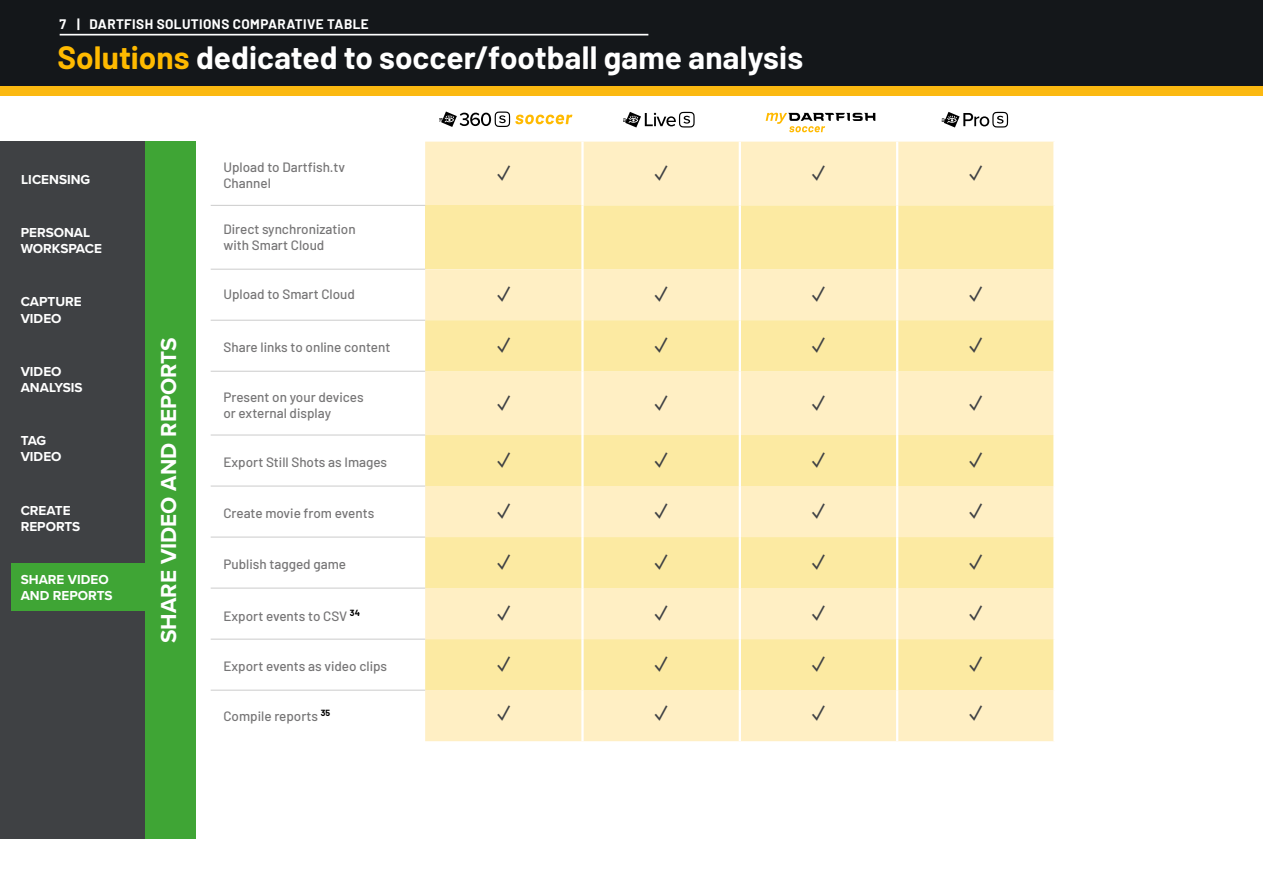
<style>
.page{position:relative;width:1263px;height:893px;background:#fff}
.page>*{position:absolute;margin:0;border:0;box-sizing:border-box;transform-origin:0 0}
.t1{font:700 31.5px "Barlow";color:#fff}
.t2{font:600 24px "Proxima Nova";color:#3f4144}
.t3{font:700 22.5px "Proxima Nova";color:#fff}
.t4{font:500 13.5px/16.2px "Barlow";color:#767576}
.t5{font:700 13.5px/16.2px "Proxima Nova";color:#fff}
.t6{font:700 13.5px "Barlow";letter-spacing:.03em;color:#fff}
.s1{color:#ffba00}
</style>
<div class="page">
<div style="left:0;top:86px;width:1263px;height:9px;background:#fbb911"></div>
<div style="left:0;top:0;width:1263px;height:86px;background:#14171a"></div>
<hr style="left:60px;top:34px;width:588px;height:2px;background:#fff">
<div style="left:425px;top:142px;width:628px;height:599px;background:#ffefc4"></div>
<div style="left:425px;top:205px;width:157px;height:64px;background:#fceaa2"></div>
<div style="left:584px;top:205px;width:469px;height:64px;background:#fceaa2"></div>
<svg style="left:425px;top:320px;width:628px;height:370px;background:#fdecb1"></svg>
<hr style="left:211px;top:269px;width:214px;height:1px;background:#d1d1d1">
<hr style="left:211px;top:320px;width:214px;height:1px;background:#d1d1d1">
<hr style="left:211px;top:371px;width:214px;height:1px;background:#d1d1d1">
<hr style="left:211px;top:434px;width:214px;height:2px;background:#d1d1d1">
<hr style="left:211px;top:485px;width:214px;height:2px;background:#d1d1d1">
<hr style="left:211px;top:536px;width:214px;height:2px;background:#d1d1d1">
<hr style="left:211px;top:588px;width:214px;height:1px;background:#d1d1d1">
<hr style="left:211px;top:639px;width:214px;height:1px;background:#d1d1d1">
<hr style="left:581px;top:588px;width:3px;height:51px;background:#fff">
<hr style="left:581px;top:639px;width:3px;height:51px;background:#fff">
<hr style="left:581px;top:205px;width:3px;height:64px;background:#fff">
<hr style="left:739px;top:205px;width:2px;height:64px;background:#fff">
<hr style="left:896px;top:205px;width:2px;height:64px;background:#fff">
<hr style="left:581px;top:320px;width:3px;height:51px;background:#fff">
<hr style="left:739px;top:320px;width:2px;height:51px;background:#fff">
<hr style="left:896px;top:320px;width:2px;height:51px;background:#fff">
<hr style="left:581px;top:371px;width:3px;height:64px;background:#fff">
<hr style="left:739px;top:371px;width:2px;height:64px;background:#fff">
<hr style="left:896px;top:371px;width:2px;height:64px;background:#fff">
<hr style="left:581px;top:435px;width:3px;height:51px;background:#fff">
<hr style="left:739px;top:435px;width:2px;height:51px;background:#fff">
<hr style="left:896px;top:435px;width:2px;height:51px;background:#fff">
<hr style="left:581px;top:486px;width:3px;height:51px;background:#fff">
<hr style="left:739px;top:486px;width:2px;height:51px;background:#fff">
<hr style="left:896px;top:486px;width:2px;height:51px;background:#fff">
<hr style="left:581px;top:537px;width:3px;height:51px;background:#fff">
<hr style="left:739px;top:537px;width:2px;height:51px;background:#fff">
<hr style="left:896px;top:537px;width:2px;height:51px;background:#fff">
<hr style="left:739px;top:588px;width:2px;height:51px;background:#fff">
<hr style="left:896px;top:588px;width:2px;height:51px;background:#fff">
<hr style="left:739px;top:639px;width:2px;height:51px;background:#fff">
<hr style="left:896px;top:639px;width:2px;height:51px;background:#fff">
<hr style="left:581px;top:690px;width:3px;height:51px;background:#fff">
<hr style="left:581px;top:142px;width:3px;height:63px;background:#fff">
<hr style="left:739px;top:142px;width:2px;height:63px;background:#fff">
<hr style="left:896px;top:142px;width:2px;height:63px;background:#fff">
<hr style="left:581px;top:269px;width:3px;height:51px;background:#fff">
<hr style="left:739px;top:269px;width:2px;height:51px;background:#fff">
<hr style="left:896px;top:269px;width:2px;height:51px;background:#fff">
<hr style="left:739px;top:690px;width:2px;height:51px;background:#fff">
<hr style="left:896px;top:690px;width:2px;height:51px;background:#fff">
<hr style="left:211px;top:205px;width:214px;height:1px;background:#d1d1d1">
<hr style="left:211px;top:690px;width:214px;height:1px;background:#d1d1d1">
<div style="left:144px;top:142px;width:52px;height:697px;background:#3fa535"></div>
<div style="left:0;top:142px;width:144px;height:697px;background:#3f4144"></div>
<div style="left:12px;top:563px;width:140px;height:48px;background:#3fa535"></div>
<svg style="left:623px;top:112px;width:72px;height:16px"></svg>
<svg style="left:941px;top:112px;width:67px;height:16px"></svg>
<svg style="left:766px;top:113px;width:109px;height:19px"></svg>
<svg style="left:439px;top:111px;width:133px;height:16px"></svg>
<p class="t6" style="left:60px;top:14px;width:311px">7 | DARTFISH SOLUTIONS COMPARATIVE TABLE</p>
<h1 class="t1" style="left:57px;top:34px;width:747px"><span class="s1">Solutions</span> dedicated to soccer/football game analysis</h1>
<p class="t5" style="left:21px;top:171px;width:71px">LICENSING</p>
<p class="t5" style="left:21px;top:224px;width:83px">PERSONAL<br>WORKSPACE</p>
<p class="t5" style="left:21px;top:293px;width:63px">CAPTURE<br>VIDEO</p>
<p class="t5" style="left:21px;top:363px;width:63px">VIDEO<br>ANALYSIS</p>
<p class="t5" style="left:21px;top:432px;width:42px">TAG<br>VIDEO</p>
<p class="t5" style="left:21px;top:502px;width:61px">CREATE<br>REPORTS</p>
<p class="t5" style="left:21px;top:571px;width:93px">SHARE VIDEO<br>AND REPORTS</p>
<h3 class="t3" style="left:152px;top:643px;width:307px;rotate:-90deg">SHARE VIDEO AND REPORTS</h3>
<p class="t4" style="left:223px;top:158px;width:123px">Upload to Dartfish.tv<br>Channel</p>
<h2 class="t2" style="left:497px;top:157px;width:14px">✓</h2>
<h2 class="t2" style="left:655px;top:157px;width:14px">✓</h2>
<h2 class="t2" style="left:812px;top:157px;width:14px">✓</h2>
<h2 class="t2" style="left:969px;top:157px;width:14px">✓</h2>
<p class="t4" style="left:223px;top:220px;width:134px">Direct synchronization with Smart Cloud</p>
<p class="t4" style="left:223px;top:285px;width:133px">Upload to Smart Cloud</p>
<h2 class="t2" style="left:497px;top:278px;width:14px">✓</h2>
<h2 class="t2" style="left:655px;top:278px;width:14px">✓</h2>
<h2 class="t2" style="left:812px;top:278px;width:14px">✓</h2>
<h2 class="t2" style="left:969px;top:278px;width:14px">✓</h2>
<p class="t4" style="left:223px;top:338px;width:168px">Share links to online content</p>
<h2 class="t2" style="left:497px;top:329px;width:14px">✓</h2>
<h2 class="t2" style="left:655px;top:329px;width:14px">✓</h2>
<h2 class="t2" style="left:812px;top:329px;width:14px">✓</h2>
<h2 class="t2" style="left:969px;top:329px;width:14px">✓</h2>
<p class="t4" style="left:223px;top:388px;width:142px">Present on your devices or external display</p>
<h2 class="t2" style="left:497px;top:387px;width:14px">✓</h2>
<h2 class="t2" style="left:655px;top:387px;width:14px">✓</h2>
<h2 class="t2" style="left:812px;top:387px;width:14px">✓</h2>
<h2 class="t2" style="left:969px;top:387px;width:14px">✓</h2>
<p class="t4" style="left:223px;top:453px;width:165px">Export Still Shots as Images</p>
<h2 class="t2" style="left:497px;top:444px;width:14px">✓</h2>
<h2 class="t2" style="left:655px;top:444px;width:14px">✓</h2>
<h2 class="t2" style="left:812px;top:444px;width:14px">✓</h2>
<h2 class="t2" style="left:969px;top:444px;width:14px">✓</h2>
<p class="t4" style="left:223px;top:504px;width:152px">Create movie from events</p>
<h2 class="t2" style="left:497px;top:495px;width:14px">✓</h2>
<h2 class="t2" style="left:655px;top:495px;width:14px">✓</h2>
<h2 class="t2" style="left:812px;top:495px;width:14px">✓</h2>
<h2 class="t2" style="left:969px;top:495px;width:14px">✓</h2>
<p class="t4" style="left:223px;top:555px;width:124px">Publish tagged game</p>
<h2 class="t2" style="left:497px;top:546px;width:14px">✓</h2>
<h2 class="t2" style="left:655px;top:546px;width:14px">✓</h2>
<h2 class="t2" style="left:812px;top:546px;width:14px">✓</h2>
<h2 class="t2" style="left:969px;top:546px;width:14px">✓</h2>
<p class="t4" style="left:223px;top:607px;width:138px">Export events to CSV <sup>34</sup></p>
<h2 class="t2" style="left:497px;top:597px;width:14px">✓</h2>
<h2 class="t2" style="left:655px;top:597px;width:14px">✓</h2>
<h2 class="t2" style="left:812px;top:597px;width:14px">✓</h2>
<h2 class="t2" style="left:969px;top:597px;width:14px">✓</h2>
<p class="t4" style="left:223px;top:657px;width:165px">Export events as video clips</p>
<h2 class="t2" style="left:497px;top:648px;width:14px">✓</h2>
<h2 class="t2" style="left:655px;top:648px;width:14px">✓</h2>
<h2 class="t2" style="left:812px;top:648px;width:14px">✓</h2>
<h2 class="t2" style="left:969px;top:648px;width:14px">✓</h2>
<p class="t4" style="left:223px;top:707px;width:108px">Compile reports <sup>35</sup></p>
<h2 class="t2" style="left:497px;top:697px;width:14px">✓</h2>
<h2 class="t2" style="left:655px;top:697px;width:14px">✓</h2>
<h2 class="t2" style="left:812px;top:697px;width:14px">✓</h2>
<h2 class="t2" style="left:969px;top:697px;width:14px">✓</h2>
</div>
